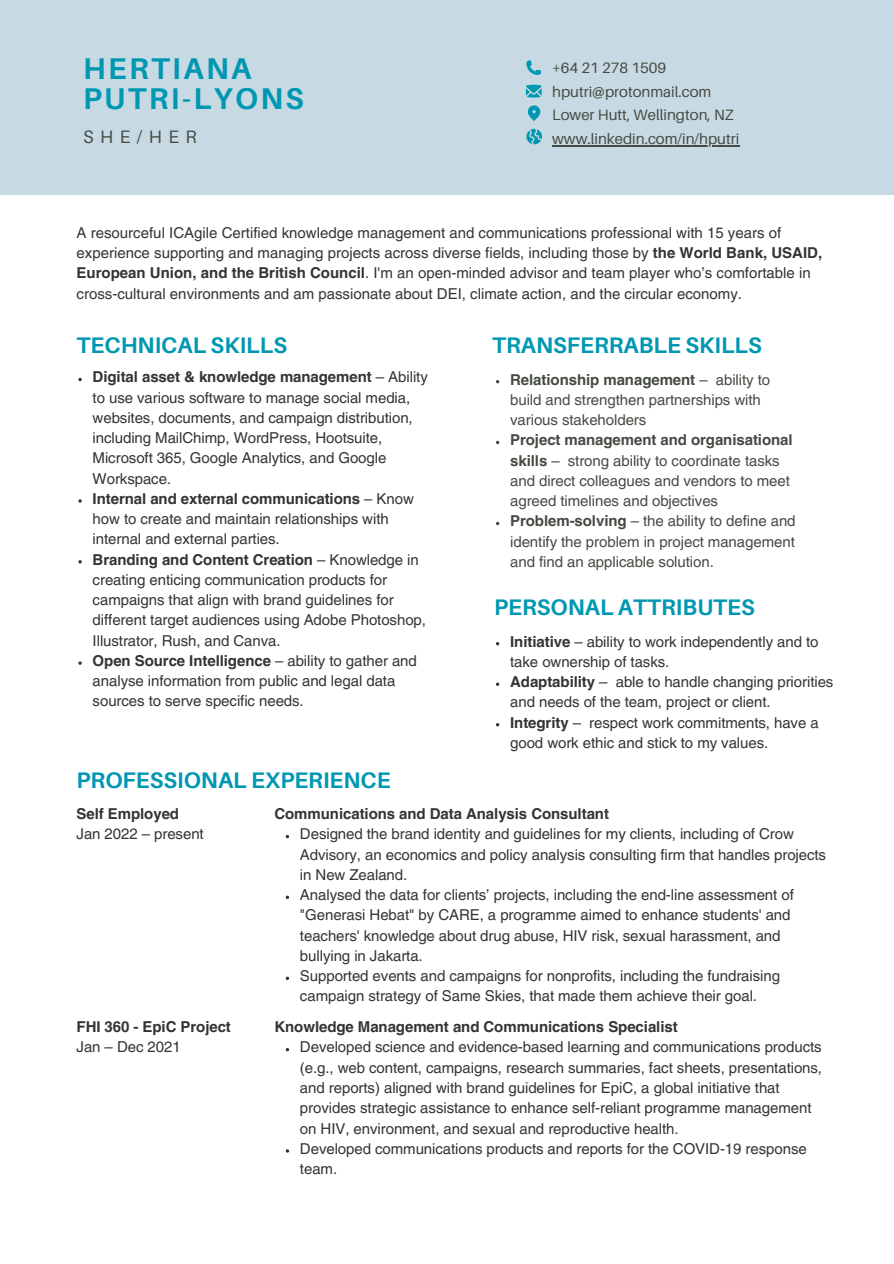
<style>
.page{position:relative;width:894px;height:1264px;background:#fff}
.page>*{position:absolute;margin:0;border:0;box-sizing:border-box;transform-origin:0 0}
.t1{font:700 30px/29.2px "Aileron";letter-spacing:.08em;color:#0097b2}
.t2{font:700 22.5px "Aileron";color:#0097b2}
.t3{font:18px "Aileron";letter-spacing:.36em;color:#454b42}
.t4{font:15px/20.2px "Helvetica LT Pro";letter-spacing:-.005em;color:#343434}
.t5{font:15px/20.2px "Helvetica LT Pro";letter-spacing:-.005em;color:#454b42}
.t6{font:700 15px "Helvetica LT Pro";letter-spacing:-.005em;color:#343434}
.t7{font:15px "Aileron";color:#454b42}
.s1{font-weight:700}
</style>
<div class="page">
<div style="left:0;top:0;width:893px;height:194px;background:#c7d9e3"></div>
<svg style="left:78px;top:378px;width:4px;height:3px"></svg>
<svg style="left:78px;top:560px;width:4px;height:3px"></svg>
<svg style="left:526px;top:60px;width:15px;height:15px"></svg>
<hr style="left:552px;top:145px;width:187px;height:1px;background:#454b42">
<svg style="left:525px;top:85px;width:16px;height:12px"></svg>
<svg style="left:527px;top:105px;width:13px;height:16px"></svg>
<svg style="left:526px;top:129px;width:16px;height:15px"></svg>
<svg style="left:496px;top:682px;width:3px;height:4px"></svg>
<svg style="left:285px;top:834px;width:4px;height:4px"></svg>
<svg style="left:285px;top:895px;width:4px;height:4px"></svg>
<svg style="left:285px;top:976px;width:4px;height:4px"></svg>
<h1 class="t1" style="left:83px;top:54px;width:222px">HERTIANA<br>PUTRI-LYONS</h1>
<h2 class="t3" style="left:83px;top:126px;width:115px">SHE/HER</h2>
<p class="t7" style="left:552px;top:59px;width:116px">+64 21 278 1509</p>
<p class="t7" style="left:552px;top:82px;width:161px">hputri@protonmail.com</p>
<p class="t7" style="left:552px;top:106px;width:183px">Lower Hutt, Wellington, NZ</p>
<p class="t7" style="left:552px;top:129px;width:189px">www.linkedin.com/in/hputri</p>
<p class="t4" style="left:77px;top:224px;width:746px">A resourceful ICAgile Certified knowledge management and communications professional with 15 years of experience supporting and managing projects across diverse fields, including those by <span class="s1">the World Bank, USAID, European Union, and the British Council</span>. I'm an open-minded advisor and team player who’s comfortable in cross-cultural environments and am passionate about DEI, climate action, and the circular economy.</p>
<p class="t2" style="left:492px;top:331px;width:271px">TRANSFERRABLE SKILLS</p>
<p class="t5" style="left:510px;top:370px;width:261px"><span class="s1">Relationship management</span> – ability to build and strengthen partnerships with various stakeholders</p>
<h3 class="t5" style="left:510px;top:431px;width:284px"><span class="s1">Project management and organisational skills</span> – strong ability to coordinate tasks and direct colleagues and vendors to meet agreed timelines and objectives</h3>
<p class="t5" style="left:510px;top:512px;width:287px;text-align:justify"><span class="s1">Problem-solving</span> – the ability to define and identify the problem in project management and find an applicable solution.</p>
<p class="t2" style="left:77px;top:331px;width:212px">TECHNICAL SKILLS</p>
<p class="t4" style="left:93px;top:368px;width:336px"><span class="s1">Digital asset &amp; knowledge management</span> – Ability to use various software to manage social media, websites, documents, and campaign distribution, including MailChimp, WordPress, Hootsuite, Microsoft 365, Google Analytics, and Google Workspace.</p>
<p class="t4" style="left:93px;top:490px;width:323px"><span class="s1">Internal and external communications</span> – Know how to create and maintain relationships with internal and external parties.</p>
<p class="t4" style="left:93px;top:550px;width:335px"><span class="s1">Branding and Content Creation</span> – Knowledge in creating enticing communication products for campaigns that align with brand guidelines for different target audiences using Adobe Photoshop, Illustrator, Rush, and Canva.</p>
<p class="t4" style="left:93px;top:652px;width:325px"><span class="s1">Open Source Intelligence</span> – ability to gather and analyse information from public and legal data sources to serve specific needs.</p>
<h2 class="t2" style="left:494px;top:593px;width:262px">PERSONAL ATTRIBUTES</h2>
<p class="t4" style="left:510px;top:632px;width:310px"><span class="s1">Initiative</span> – ability to work independently and to take ownership of tasks.</p>
<p class="t4" style="left:510px;top:673px;width:325px"><span class="s1">Adaptability</span> – able to handle changing priorities and needs of the team, project or client.</p>
<p class="t4" style="left:510px;top:713px;width:310px"><span class="s1">Integrity</span> – respect work commitments, have a good work ethic and stick to my values.</p>
<h2 class="t2" style="left:77px;top:766px;width:315px">PROFESSIONAL EXPERIENCE</h2>
<p class="t6" style="left:77px;top:808px;width:104px">Self Employed</p>
<p class="t4" style="left:77px;top:825px;width:129px">Jan 2022 – present</p>
<p class="t6" style="left:274px;top:808px;width:336px">Communications and Data Analysis Consultant</p>
<h2 class="t4" style="left:300px;top:825px;width:527px">Designed the brand identity and guidelines for my clients, including of Crow<br>Advisory, an economics and policy analysis consulting firm that handles projects in New Zealand.</h2>
<p class="t4" style="left:300px;top:886px;width:495px">Analysed the data for clients’ projects, including the end-line assessment of "Generasi Hebat" by CARE, a programme aimed to enhance students' and teachers' knowledge about drug abuse, HIV risk, sexual harassment, and bullying in Jakarta.</p>
<p class="t4" style="left:300px;top:967px;width:481px">Supported events and campaigns for nonprofits, including the fundraising campaign strategy of Same Skies, that made them achieve their goal.</p>
<h4 class="t6" style="left:77px;top:1021px;width:156px">FHI 360 - EpiC Project</h4>
<p class="t4" style="left:77px;top:1038px;width:106px">Jan – Dec 2021</p>
<p class="t6" style="left:274px;top:1021px;width:404px">Knowledge Management and Communications Specialist</p>
<p class="t4" style="left:300px;top:1038px;width:523px">Developed science and evidence-based learning and communications products (e.g., web content, campaigns, research summaries, fact sheets, presentations, and reports) aligned with brand guidelines for EpiC, a global initiative that provides strategic assistance to enhance self-reliant programme management on HIV, environment, and sexual and reproductive health.</p>
<p class="t4" style="left:300px;top:1139px;width:508px">Developed communications products and reports for the COVID-19 response team.</p>
</div>
